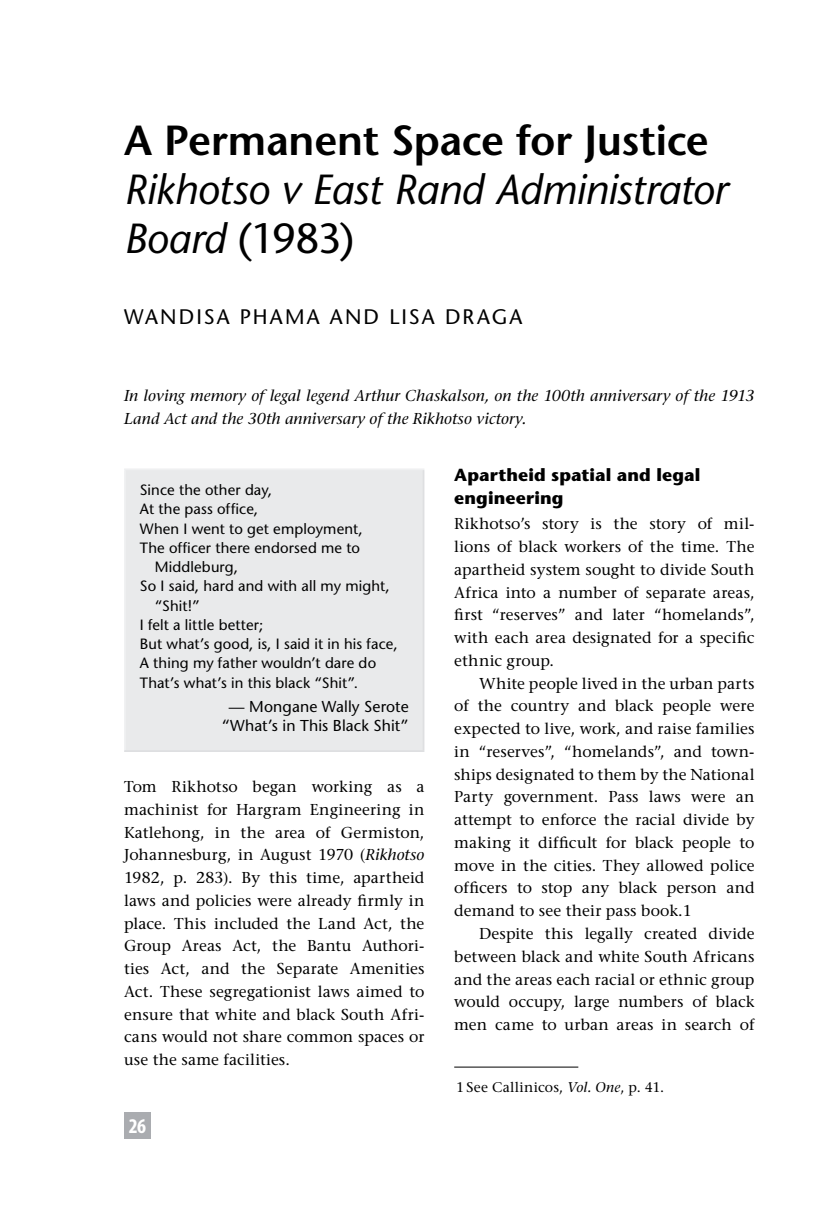
<style>
.page{position:relative;width:834px;height:1216px;background:#fff}
.page>*{position:absolute;margin:0;border:0;box-sizing:border-box;transform-origin:0 0}
.Chap-Hd-Sub{font:italic 500 42px/49px "Stone Sans Std";letter-spacing:-.015em;color:#000}
.Chap-Hd{font:600 42px "Stone Sans Std";letter-spacing:-.005em;color:#000}
.Author{font:500 21px "Stone Sans Std";letter-spacing:.1em;color:#000}
.t1{font:700 condensed 21px "Myriad Pro";color:#fff}
.Head1{font:700 17.5px/22.8px "Stone Sans Std";letter-spacing:.01em;color:#000}
.Body{font:500 15.75px/22.8px "Stone Serif Std";letter-spacing:.005em;color:#000;text-align:justify}
.Body-Fl-Sp{font:500 15.75px/22.8px "Stone Serif Std";letter-spacing:.005em;color:#000;text-align:justify}
.Body-Fl{font:500 15.75px/22.8px "Stone Serif Std";letter-spacing:.005em;color:#000;text-align:justify}
.Body-Span{font:italic 500 15.75px/22.8px "Stone Serif Std";letter-spacing:.005em;color:#000}
.Box-Source{font:500 15.75px/19.2px "Stone Sans Std";letter-spacing:.005em;color:#000;text-align:center}
.Box-Outdent{font:500 14.88px/19.2px "Stone Sans Std";letter-spacing:.01em;color:#000}
.Fn{font:500 14px "Stone Serif Std";letter-spacing:.02em;color:#000}
.s1{font-style:normal}
.s2{font-style:italic}
</style>
<div class="page">
<div style="left:124px;top:1111px;width:27px;height:27px;background:#aaacb0"></div>
<div style="left:125px;top:469px;width:298px;height:282px;background:#e9eaeb"></div>
<hr style="left:124px;top:468px;width:300px;height:2px;background:#eff0f1">
<hr style="left:124px;top:470px;width:2px;height:280px;background:#eff0f1">
<hr style="left:422px;top:470px;width:2px;height:280px;background:#dedfe1">
<hr style="left:124px;top:750px;width:300px;height:2px;background:#dedfe1">
<hr style="left:454px;top:1066px;width:124px;height:1px;background:#000">
<p class="Chap-Hd" style="left:124px;top:115px;width:586px">A Permanent Space for Justice</p>
<p class="Chap-Hd-Sub" style="left:124px;top:165px;width:605px">Rikhotso v East Rand Administrator<br>Board <span class="s1">(1983)</span></p>
<p class="Author" style="left:124px;top:304px;width:400px">WANDISA PHAMA AND LISA DRAGA</p>
<p class="Body-Span" style="left:124px;top:384px;width:631px">In loving memory of legal legend Arthur Chaskalson, on the 100th anniversary of the 1913<br>Land Act and the 30th anniversary of the Rikhotso victory.</p>
<p class="Box-Outdent" style="left:140px;top:480px;width:134px">Since the other day,</p>
<p class="Box-Outdent" style="left:140px;top:499px;width:120px">At the pass office,</p>
<p class="Box-Outdent" style="left:140px;top:519px;width:224px">When I went to get employment,</p>
<p class="Box-Outdent" style="left:155px;top:538px;width:207px;text-indent:-15px">The officer there endorsed me to<br>Middleburg,</p>
<p class="Box-Outdent" style="left:155px;top:576px;width:236px;text-indent:-15px">So I said, hard and with all my might, “Shit!”</p>
<p class="Box-Outdent" style="left:140px;top:615px;width:125px">I felt a little better;</p>
<p class="Box-Outdent" style="left:140px;top:634px;width:259px">But what’s good, is, I said it in his face,</p>
<p class="Box-Outdent" style="left:140px;top:653px;width:238px">A thing my father wouldn’t dare do</p>
<p class="Box-Outdent" style="left:140px;top:673px;width:220px">That’s what’s in this black “Shit”.</p>
<p class="Box-Source" style="left:222px;top:697px;width:188px">— Mongane Wally Serote “What’s in This Black Shit”</p>
<p class="Body-Fl-Sp" style="left:124px;top:775px;width:302px">Tom Rikhotso began working as a machinist for Hargram Engineering in Katlehong, in the area of Germiston, Johannesburg, in August 1970 (<span class="s2">Rikhotso </span>1982, p. 283). By this time, apartheid laws and policies were already firmly in place. This included the Land Act, the Group Areas Act, the Bantu Authori&shy;ties Act, and the Separate Amenities Act. These segregationist laws aimed to ensure that white and black South Afri&shy;cans would not share common spaces or use the same facilities.</p>
<h2 class="t1" style="left:129px;top:1112px;width:19px">26</h2>
<p class="Head1" style="left:454px;top:464px;width:247px">Apartheid spatial and legal engineering</p>
<p class="Body-Fl" style="left:454px;top:512px;width:302px">Rikhotso’s story is the story of mil&shy;lions of black workers of the time. The apartheid system sought to divide South Africa into a number of separate areas, first “reserves” and later “homelands”, with each area designated for a specific ethnic group.</p>
<p class="Body" style="left:454px;top:671px;width:302px;text-indent:25px">White people lived in the urban parts of the country and black people were expected to live, work, and raise families in “reserves”, “homelands”, and town&shy;ships designated to them by the National Party government. Pass laws were an attempt to enforce the racial divide by making it difficult for black people to move in the cities. They allowed police officers to stop any black person and demand to see their pass book.1</p>
<p class="Body" style="left:454px;top:922px;width:302px;text-indent:25px">Despite this legally created divide between black and white South Africans and the areas each racial or ethnic group would occupy, large numbers of black men came to urban areas in search of</p>
<p class="Fn" style="left:456px;top:1078px;width:209px">1 See Callinicos, <span class="s2">Vol. One</span>, p. 41.</p>
</div>
